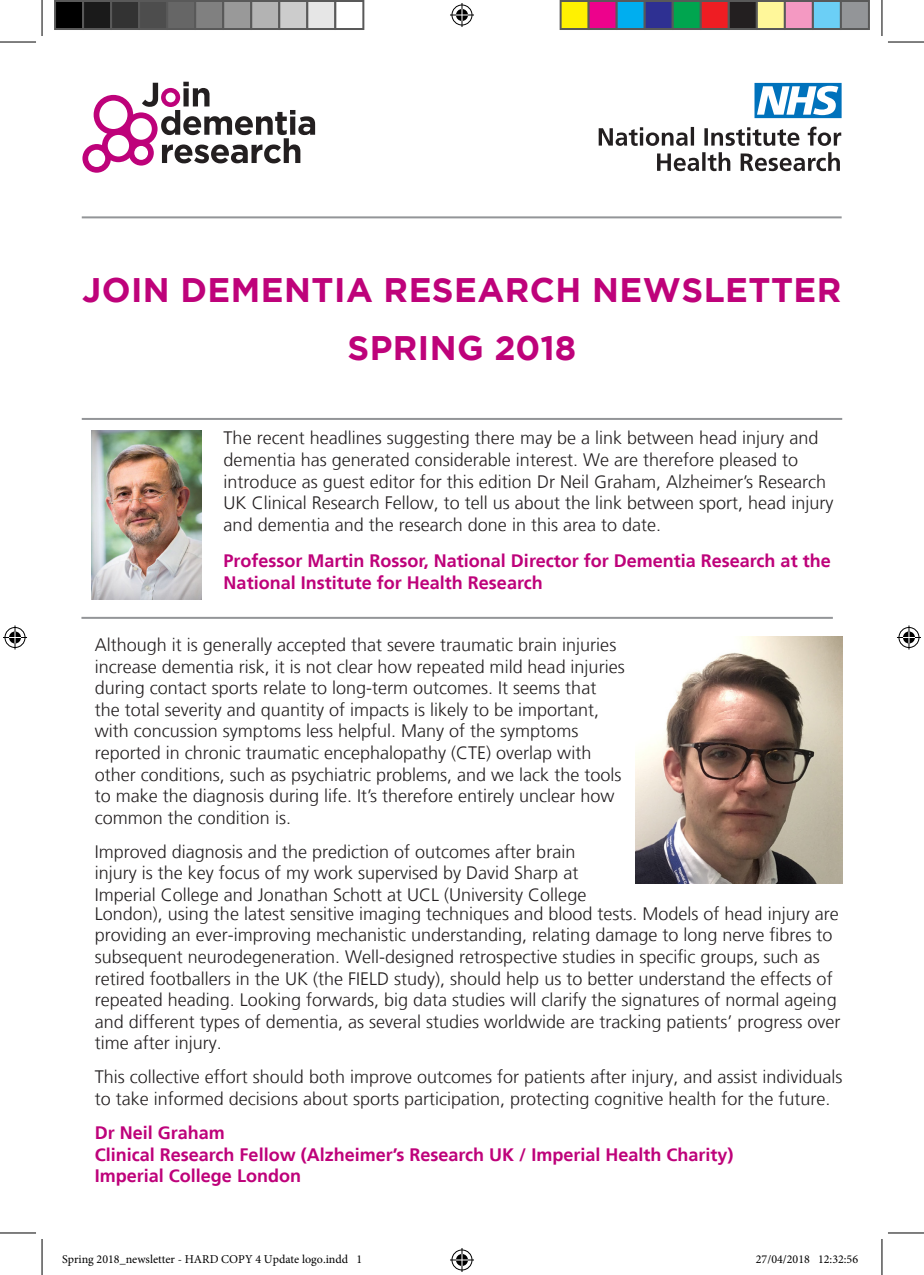
<style>
.page{position:relative;width:924px;height:1275px;background:#fff}
.page>*{position:absolute;margin:0;border:0;box-sizing:border-box;transform-origin:0 0}
.t1{font:700 34px/58px "Gotham";letter-spacing:.015em;color:#be027a;text-align:center}
.t2{font:300 18px/21.6px "Frutiger LT";color:#231f20}
.t3{font:700 18px/21.6px "Frutiger LT";color:#be027a}
.t4{font:12px "Minion Pro";color:#000}
</style>
<div class="page">
<hr style="left:82px;top:216px;width:759px;height:2px;background:#939598">
<hr style="left:82px;top:418px;width:759px;height:2px;background:#939598">
<hr style="left:81px;top:617px;width:751px;height:2px;background:#939598">
<svg style="left:657px;top:152px;width:182px;height:19px"></svg>
<svg style="left:598px;top:127px;width:242px;height:19px"></svg>
<svg style="left:754px;top:83px;width:87px;height:35px"></svg>
<svg style="left:82px;top:82px;width:233px;height:91px"></svg>
<img style="left:92px;top:431px;width:110px;height:168px">
<img style="left:635px;top:636px;width:206px;height:247px">
<hr style="left:0;top:42px;width:36px;height:1px;background:#000">
<hr style="left:887px;top:42px;width:36px;height:1px;background:#000">
<hr style="left:0;top:1232px;width:36px;height:1px;background:#000">
<hr style="left:887px;top:1232px;width:36px;height:1px;background:#000">
<hr style="left:42px;top:0;width:1px;height:36px;background:#000">
<hr style="left:42px;top:1239px;width:1px;height:36px;background:#000">
<hr style="left:881px;top:0;width:1px;height:36px;background:#000">
<hr style="left:881px;top:1239px;width:1px;height:36px;background:#000">
<svg style="left:450px;top:3px;width:24px;height:24px"></svg>
<svg style="left:450px;top:1248px;width:24px;height:24px"></svg>
<svg style="left:3px;top:625px;width:24px;height:24px"></svg>
<svg style="left:897px;top:625px;width:23px;height:24px"></svg>
<div style="left:55px;top:1px;width:28px;height:28px;background:#000"></div>
<div style="left:54px;top:0;width:30px;height:30px;border:2px solid #595959"></div>
<div style="left:83px;top:1px;width:28px;height:28px;background:#1a1a1a"></div>
<div style="left:82px;top:0;width:30px;height:30px;border:2px solid #595959"></div>
<div style="left:111px;top:1px;width:28px;height:28px;background:#333"></div>
<div style="left:110px;top:0;width:30px;height:30px;border:2px solid #595959"></div>
<div style="left:139px;top:1px;width:28px;height:28px;background:#4d4d4d"></div>
<div style="left:138px;top:0;width:30px;height:30px;border:2px solid #595959"></div>
<div style="left:167px;top:1px;width:28px;height:28px;background:#666"></div>
<div style="left:166px;top:0;width:30px;height:30px;border:2px solid #595959"></div>
<div style="left:195px;top:1px;width:28px;height:28px;background:#808080"></div>
<div style="left:194px;top:0;width:30px;height:30px;border:2px solid #595959"></div>
<div style="left:223px;top:1px;width:28px;height:28px;background:#999"></div>
<div style="left:222px;top:0;width:30px;height:30px;border:2px solid #595959"></div>
<div style="left:251px;top:1px;width:28px;height:28px;background:#b3b3b3"></div>
<div style="left:250px;top:0;width:30px;height:30px;border:2px solid #595959"></div>
<div style="left:279px;top:1px;width:28px;height:28px;background:#ccc"></div>
<div style="left:278px;top:0;width:30px;height:30px;border:2px solid #595959"></div>
<div style="left:307px;top:1px;width:28px;height:28px;background:#e6e6e6"></div>
<div style="left:306px;top:0;width:30px;height:30px;border:2px solid #595959"></div>
<div style="left:334px;top:0;width:30px;height:30px;border:2px solid #595959"></div>
<div style="left:560px;top:1px;width:28px;height:28px;background:#fff101"></div>
<div style="left:559px;top:0;width:30px;height:30px;border:2px solid #595959"></div>
<div style="left:588px;top:1px;width:28px;height:28px;background:#ed028c"></div>
<div style="left:587px;top:0;width:30px;height:30px;border:2px solid #595959"></div>
<div style="left:616px;top:1px;width:28px;height:28px;background:#00aeef"></div>
<div style="left:615px;top:0;width:30px;height:30px;border:2px solid #595959"></div>
<div style="left:644px;top:1px;width:28px;height:28px;background:#2e3092"></div>
<div style="left:643px;top:0;width:30px;height:30px;border:2px solid #595959"></div>
<div style="left:672px;top:1px;width:28px;height:28px;background:#00a54f"></div>
<div style="left:671px;top:0;width:30px;height:30px;border:2px solid #595959"></div>
<div style="left:700px;top:1px;width:28px;height:28px;background:#ee1d23"></div>
<div style="left:699px;top:0;width:30px;height:30px;border:2px solid #595959"></div>
<div style="left:728px;top:1px;width:28px;height:28px;background:#231f20"></div>
<div style="left:727px;top:0;width:30px;height:30px;border:2px solid #595959"></div>
<div style="left:756px;top:1px;width:28px;height:28px;background:#fff79a"></div>
<div style="left:755px;top:0;width:30px;height:30px;border:2px solid #595959"></div>
<div style="left:784px;top:1px;width:28px;height:28px;background:#f499c2"></div>
<div style="left:783px;top:0;width:30px;height:30px;border:2px solid #595959"></div>
<div style="left:812px;top:1px;width:28px;height:28px;background:#6bcff6"></div>
<div style="left:811px;top:0;width:30px;height:30px;border:2px solid #595959"></div>
<div style="left:840px;top:1px;width:28px;height:28px;background:#939598"></div>
<div style="left:839px;top:0;width:30px;height:30px;border:2px solid #595959"></div>
<p class="t1" style="left:82px;top:260px;width:760px">JOIN DEMENTIA RESEARCH NEWSLETTER<br>SPRING 2018</p>
<p class="t2" style="left:223px;top:428px;width:611px">The recent headlines suggesting there may be a link between head injury and dementia has generated considerable interest. We are therefore pleased to introduce as guest editor for this edition Dr Neil Graham, Alzheimer’s Research UK Clinical Research Fellow, to tell us about the link between sport, head injury and dementia and the research done in this area to date.</p>
<p class="t3" style="left:223px;top:550px;width:608px">Professor Martin Rossor, National Director for Dementia Research at the<br>National Institute for Health Research</p>
<p class="t2" style="left:95px;top:634px;width:531px">Although it is generally accepted that severe traumatic brain injuries increase dementia risk, it is not clear how repeated mild head injuries during contact sports relate to long-term outcomes. It seems that the total severity and quantity of impacts is likely to be important, with concussion symptoms less helpful. Many of the symptoms reported in chronic traumatic encephalopathy (CTE) overlap with other conditions, such as psychiatric problems, and we lack the tools to make the diagnosis during life. It’s therefore entirely unclear how common the condition is.</p>
<p class="t2" style="left:95px;top:841px;width:493px">Improved diagnosis and the prediction of outcomes after brain injury is the key focus of my work supervised by David Sharp at<br>Imperial College and Jonathan Schott at UCL (University College</p>
<p class="t2" style="left:95px;top:903px;width:747px">London), using the latest sensitive imaging techniques and blood tests. Models of head injury are providing an ever-improving mechanistic understanding, relating damage to long nerve fibres to subsequent neurodegeneration. Well-designed retrospective studies in specific groups, such as retired footballers in the UK (the FIELD study), should help us to better understand the effects of repeated heading. Looking forwards, big data studies will clarify the signatures of normal ageing and different types of dementia, as several studies worldwide are tracking patients’ progress over time after injury.</p>
<p class="t2" style="left:95px;top:1066px;width:749px">This collective effort should both improve outcomes for patients after injury, and assist individuals to take informed decisions about sports participation, protecting cognitive health for the future.</p>
<p class="t3" style="left:95px;top:1122px;width:132px">Dr Neil Graham</p>
<p class="t3" style="left:95px;top:1143px;width:640px">Clinical Research Fellow (Alzheimer’s Research UK / Imperial Health Charity)</p>
<p class="t3" style="left:95px;top:1165px;width:208px">Imperial College London</p>
<p class="t4" style="left:62px;top:1251px;width:301px">Spring 2018_newsletter - HARD COPY 4 Update logo.indd 1</p>
<p class="t4" style="left:755px;top:1251px;width:104px">27/04/2018 12:32:56</p>
</div>
